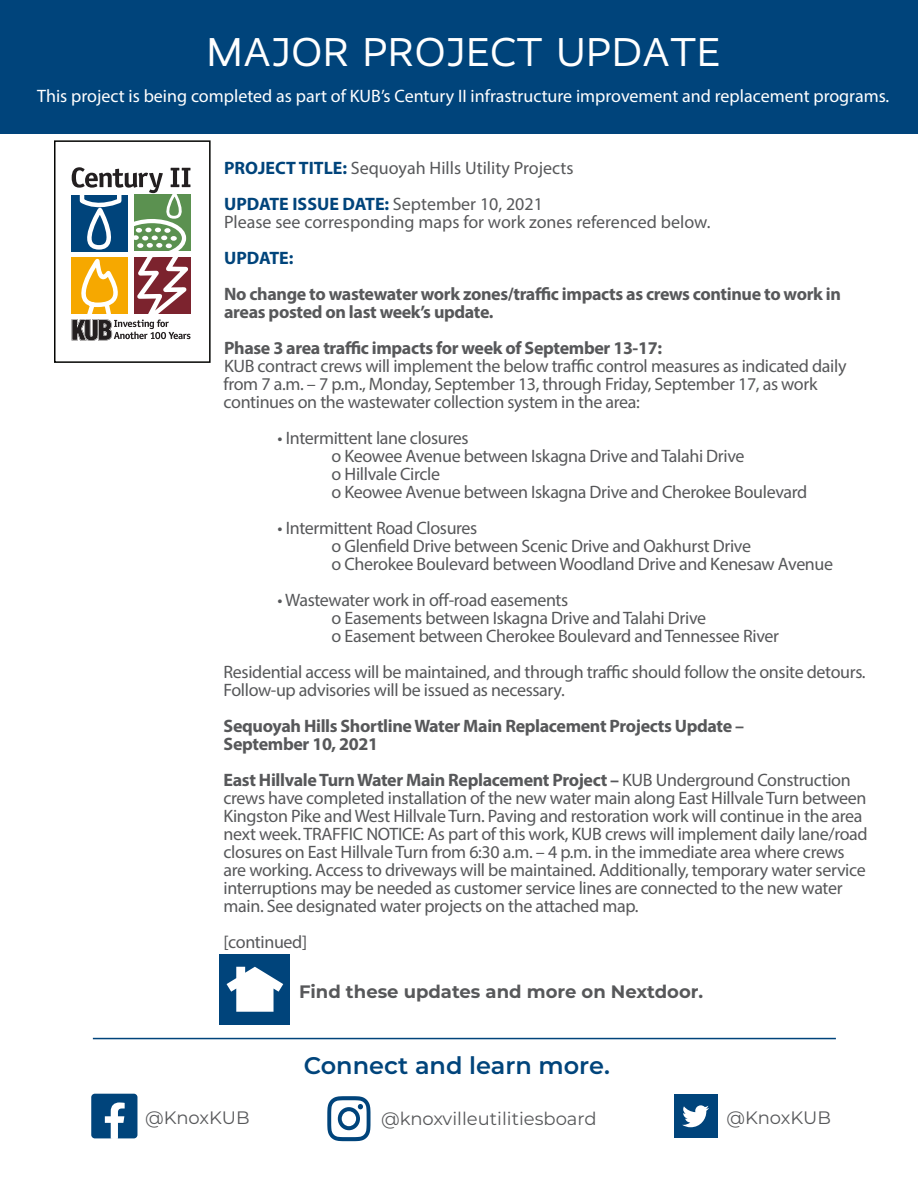
<style>
.page{position:relative;width:918px;height:1188px;background:#fff}
.page>*{position:absolute;margin:0;border:0;box-sizing:border-box;transform-origin:0 0}
.t1{font:40.5px "Realist";letter-spacing:.03em;color:#fff}
.t2{font:600 24px "Montserrat";color:#00447b}
.t3{font:18px/18px "Myriad Pro";letter-spacing:-.02em;color:#57585a}
.t4{font:700 18px/18px "Myriad Pro";letter-spacing:-.02em;color:#57585a}
.t5{font:18px "Myriad Pro";color:#fff}
.t6{font:18px "Myriad Pro";color:#57585a}
.t7{font:18px "Montserrat";color:#57585a}
.t8{font:700 18px "Myriad Pro";color:#00447b}
.t9{font:700 18px "Montserrat";color:#57585a}
.s1{font-weight:700;color:#00447b}
.s2{font-weight:400;color:#57585a}
.s3{font-weight:700}
</style>
<div class="page">
<div style="left:0;top:0;width:918px;height:134px;background:#00447b"></div>
<svg style="left:71px;top:167px;width:120px;height:174px"></svg>
<div style="left:54px;top:140px;width:157px;height:223px;border:2px solid #040503"></div>
<div style="left:91px;top:1094px;width:46px;height:44px;background:#00447b;border-radius:4px"></div>
<svg style="left:105px;top:1102px;width:20px;height:37px"></svg>
<svg style="left:327px;top:1096px;width:44px;height:45px"></svg>
<div style="left:674px;top:1095px;width:43px;height:43px;background:#00447b"></div>
<svg style="left:682px;top:1105px;width:27px;height:22px"></svg>
<hr style="left:93px;top:1038px;width:743px;height:1px;background:#00447b">
<div style="left:219px;top:954px;width:71px;height:71px;background:#00447b"></div>
<svg style="left:227px;top:967px;width:56px;height:45px"></svg>
<p class="t1" style="left:207px;top:29px;width:515px">MAJOR PROJECT UPDATE</p>
<p class="t5" style="left:37px;top:85px;width:854px">This project is being completed as part of KUB’s Century II infrastructure improvement and replacement programs.</p>
<p class="t6" style="left:224px;top:157px;width:351px"><span class="s1">PROJECT TITLE:</span> Sequoyah Hills Utility Projects</p>
<p class="t8" style="left:224px;top:193px;width:320px">UPDATE ISSUE DATE: <span class="s2">September 10, 2021</span></p>
<p class="t6" style="left:224px;top:211px;width:488px">Please see corresponding maps for work zones referenced below.</p>
<p class="t8" style="left:224px;top:247px;width:71px">UPDATE:</p>
<p class="t4" style="left:224px;top:285px;width:618px">No change to wastewater work zones/traffic impacts as crews continue to work in areas posted on last week’s update.</p>
<p class="t4" style="left:224px;top:339px;width:439px">Phase 3 area traffic impacts for week of September 13-17:</p>
<p class="t3" style="left:224px;top:357px;width:624px">KUB contract crews will implement the below traffic control measures as indicated daily from 7 a.m. – 7 p.m., Monday, September 13, through Friday, September 17, as work continues on the wastewater collection system in the area:</p>
<p class="t3" style="left:278px;top:429px;width:192px">• Intermittent lane closures</p>
<p class="t3" style="left:332px;top:447px;width:414px">o Keowee Avenue between Iskagna Drive and Talahi Drive</p>
<p class="t3" style="left:332px;top:465px;width:110px">o Hillvale Circle</p>
<p class="t3" style="left:332px;top:483px;width:477px">o Keowee Avenue between Iskagna Drive and Cherokee Boulevard</p>
<p class="t3" style="left:278px;top:519px;width:201px">• Intermittent Road Closures</p>
<p class="t3" style="left:332px;top:537px;width:421px">o Glenfield Drive between Scenic Drive and Oakhurst Drive</p>
<p class="t3" style="left:332px;top:555px;width:503px">o Cherokee Boulevard between Woodland Drive and Kenesaw Avenue</p>
<p class="t3" style="left:278px;top:591px;width:292px">• Wastewater work in off-road easements</p>
<p class="t3" style="left:332px;top:609px;width:376px">o Easements between Iskagna Drive and Talahi Drive</p>
<p class="t3" style="left:332px;top:627px;width:449px">o Easement between Cherokee Boulevard and Tennessee River</p>
<p class="t3" style="left:224px;top:663px;width:644px">Residential access will be maintained, and through traffic should follow the onsite detours.<br>Follow-up advisories will be issued as necessary.</p>
<p class="t4" style="left:224px;top:717px;width:522px">Sequoyah Hills Shortline Water Main Replacement Projects Update –<br>September 10, 2021</p>
<p class="t3" style="left:224px;top:771px;width:646px"><span class="s3">East Hillvale Turn Water Main Replacement Project –</span> KUB Underground Construction crews have completed installation of the new water main along East Hillvale Turn between Kingston Pike and West Hillvale Turn. Paving and restoration work will continue in the area next week. TRAFFIC NOTICE: As part of this work, KUB crews will implement daily lane/road closures on East Hillvale Turn from 6:30 a.m. – 4 p.m. in the immediate area where crews are working. Access to driveways will be maintained. Additionally, temporary water service interruptions may be needed as customer service lines are connected to the new water main. See designated water projects on the attached map.</p>
<p class="t3" style="left:224px;top:933px;width:85px">[continued]</p>
<p class="t9" style="left:299px;top:978px;width:406px">Find these updates and more on Nextdoor.</p>
<p class="t2" style="left:304px;top:1049px;width:308px">Connect and learn more.</p>
<p class="t7" style="left:145px;top:1105px;width:106px">@KnoxKUB</p>
<p class="t7" style="left:381px;top:1106px;width:217px">@knoxvilleutilitiesboard</p>
<p class="t7" style="left:727px;top:1105px;width:106px">@KnoxKUB</p>
</div>
